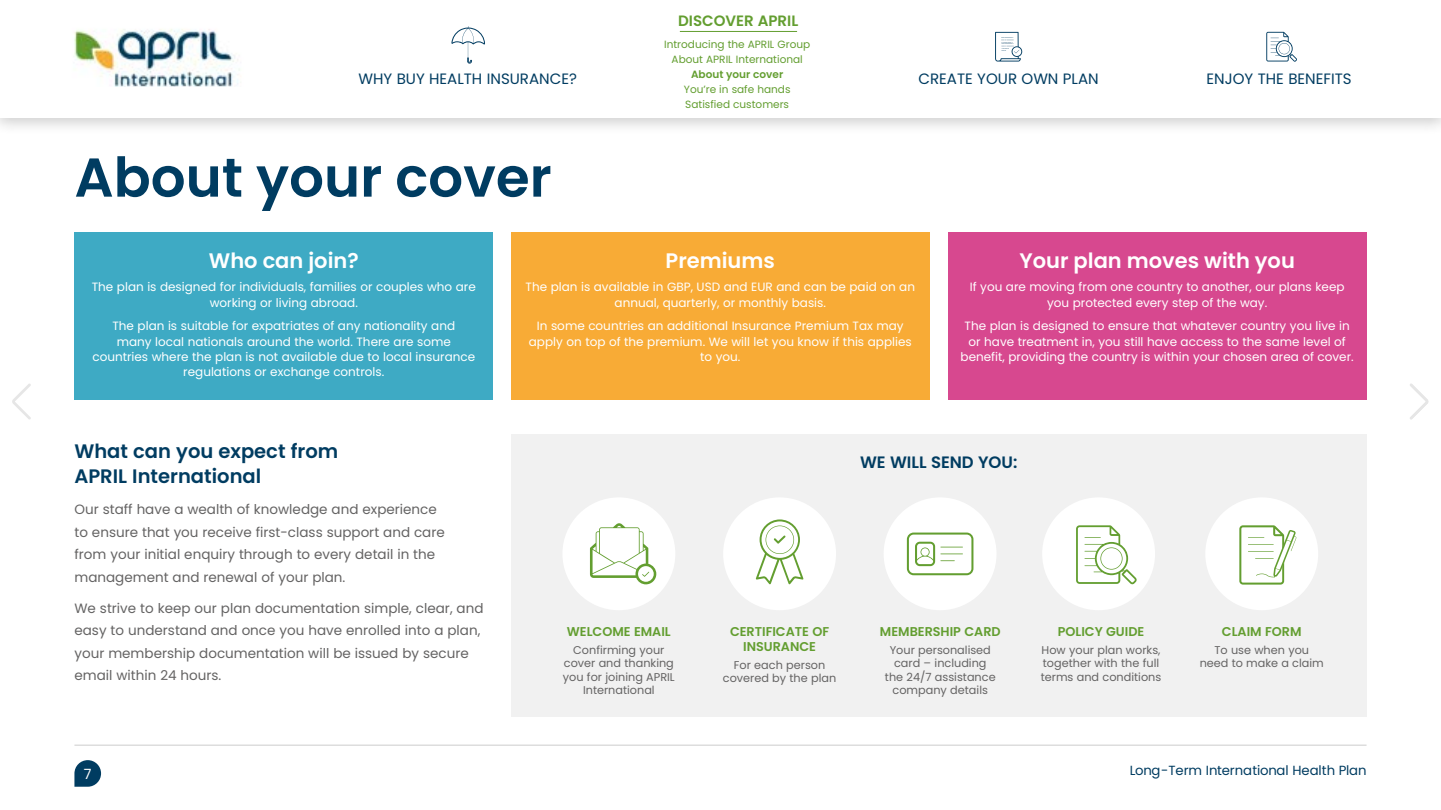
<style>
.page{position:relative;width:1441px;height:810px;background:#fff}
.page>*{position:absolute;margin:0;border:0;box-sizing:border-box;transform-origin:0 0}
.t1{font:600 54.6px "Poppins";color:#003c61}
.t2{font:600 21px "Poppins";color:#fff}
.t3{font:600 19.5px/25.5px "Poppins";color:#003c61}
.t4{font:600 16.5px "Poppins";color:#003c61}
.t5{font:15px "Poppins";color:#003c61}
.t6{font:600 15px "Poppins";color:#639e30}
.t7{font:14.1px "Poppins";color:#fff}
.t8{font:13.5px/22.5px "Poppins";color:#646363}
.t9{font:13.2px "Poppins";color:#003c61}
.t10{font:600 12.75px/15px "Poppins";color:#639e30;text-align:center}
.t11{font:12px/15.3px "Poppins";color:#fff;text-align:center}
.t12{font:11.25px/13.5px "Poppins";color:#646363;text-align:center}
.t13{font:10.5px/15px "Poppins";color:#639e30;text-align:center}
.t14{font:600 10.5px "Poppins";color:#639e30}
</style>
<div class="page">
<div style="left:0;top:0;width:1440px;height:137px;background:#000;opacity:.2"></div>
<div style="left:0;top:0;width:1440px;height:118px;background:#fff"></div>
<svg style="left:451px;top:26px;width:34px;height:38px"></svg>
<svg style="left:995px;top:32px;width:27px;height:30px"></svg>
<svg style="left:1266px;top:32px;width:30px;height:30px"></svg>
<hr style="left:74px;top:745px;width:1292px;height:1px;background:#ccc">
<svg style="left:1410px;top:383px;width:18px;height:37px"></svg>
<svg style="left:12px;top:384px;width:19px;height:36px"></svg>
<div style="left:74px;top:233px;width:419px;height:167px;background:#3eaac4"></div>
<div style="left:511px;top:233px;width:418px;height:167px;background:#f8ab36"></div>
<div style="left:947px;top:233px;width:419px;height:167px;background:#d7488f"></div>
<svg style="left:74px;top:760px;width:27px;height:27px"></svg>
<div style="left:511px;top:434px;width:855px;height:282px;background:#f1f1f1"></div>
<div style="left:562px;top:497px;width:113px;height:113px;background:#fff;border-radius:50%"></div>
<div style="left:723px;top:497px;width:113px;height:113px;background:#fff;border-radius:50%"></div>
<div style="left:883px;top:497px;width:113px;height:113px;background:#fff;border-radius:50%"></div>
<div style="left:1042px;top:497px;width:112px;height:113px;background:#fff;border-radius:50%"></div>
<div style="left:1205px;top:497px;width:112px;height:113px;background:#fff;border-radius:50%"></div>
<svg style="left:590px;top:523px;width:66px;height:61px"></svg>
<svg style="left:1076px;top:525px;width:60px;height:59px"></svg>
<svg style="left:755px;top:519px;width:48px;height:65px"></svg>
<svg style="left:906px;top:533px;width:67px;height:42px"></svg>
<svg style="left:1239px;top:525px;width:57px;height:60px"></svg>
<hr style="left:679px;top:31px;width:118px;height:1px;background:#639e30">
<img style="left:74px;top:29px;width:166px;height:58px">
<p class="t6" style="left:678px;top:12px;width:122px">DISCOVER APRIL</p>
<p class="t13" style="left:664px;top:37px;width:147px">Introducing the APRIL Group<br>About APRIL International</p>
<p class="t14" style="left:691px;top:68px;width:94px">About your cover</p>
<p class="t13" style="left:684px;top:82px;width:108px;text-align:left">You’re in safe hands<br>Satisfied customers</p>
<p class="t5" style="left:358px;top:71px;width:220px">WHY BUY HEALTH INSURANCE?</p>
<p class="t5" style="left:918px;top:71px;width:182px">CREATE YOUR OWN PLAN</p>
<p class="t5" style="left:1206px;top:71px;width:147px">ENJOY THE BENEFITS</p>
<h1 class="t1" style="left:74px;top:146px;width:479px">About your cover</h1>
<h2 class="t2" style="left:209px;top:248px;width:151px">Who can join?</h2>
<p class="t11" style="left:92px;top:280px;width:385px">The plan is designed for individuals, families or couples who are working or living abroad.</p>
<p class="t11" style="left:92px;top:319px;width:384px">The plan is suitable for expatriates of any nationality and<br>many local nationals around the world. There are some countries where the plan is not available due to local insurance regulations or exchange controls.</p>
<h2 class="t2" style="left:665px;top:248px;width:111px">Premiums</h2>
<p class="t11" style="left:525px;top:280px;width:391px">The plan is available in GBP, USD and EUR and can be paid on an annual, quarterly, or monthly basis.</p>
<p class="t11" style="left:529px;top:319px;width:384px">In some countries an additional Insurance Premium Tax may apply on top of the premium. We will let you know if this applies to you.</p>
<h2 class="t2" style="left:1019px;top:248px;width:277px">Your plan moves with you</h2>
<p class="t11" style="left:969px;top:280px;width:376px">If you are moving from one country to another, our plans keep you protected every step of the way.</p>
<p class="t11" style="left:960px;top:319px;width:394px">The plan is designed to ensure that whatever country you live in or have treatment in, you still have access to the same level of benefit, providing the country is within your chosen area of cover.</p>
<h3 class="t3" style="left:74px;top:438px;width:265px">What can you expect from<br>APRIL International</h3>
<p class="t8" style="left:74px;top:498px;width:372px">Our staff have a wealth of knowledge and experience to ensure that you receive first-class support and care from your initial enquiry through to every detail in the management and renewal of your plan.</p>
<p class="t8" style="left:74px;top:597px;width:410px">We strive to keep our plan documentation simple, clear, and easy to understand and once you have enrolled into a plan, your membership documentation will be issued by secure email within 24 hours.</p>
<p class="t7" style="left:84px;top:766px;width:9px">7</p>
<h3 class="t4" style="left:860px;top:453px;width:159px">WE WILL SEND YOU:</h3>
<p class="t10" style="left:567px;top:624px;width:105px">WELCOME EMAIL</p>
<p class="t12" style="left:563px;top:643px;width:113px">Confirming your cover and thanking you for joining APRIL<br>International</p>
<p class="t10" style="left:730px;top:624px;width:101px">CERTIFICATE OF<br>INSURANCE</p>
<p class="t12" style="left:722px;top:658px;width:115px">For each person covered by the plan</p>
<p class="t10" style="left:879px;top:624px;width:122px">MEMBERSHIP CARD</p>
<p class="t12" style="left:884px;top:643px;width:112px">Your personalised card – including the 24/7 assistance company details</p>
<p class="t10" style="left:1057px;top:624px;width:88px">POLICY GUIDE</p>
<p class="t12" style="left:1040px;top:643px;width:122px;text-align:left">How your plan works, together with the full terms and conditions</p>
<p class="t10" style="left:1221px;top:624px;width:81px">CLAIM FORM</p>
<p class="t12" style="left:1199px;top:643px;width:125px">To use when you need to make a claim</p>
<p class="t9" style="left:1129px;top:763px;width:238px">Long-Term International Health Plan</p>
</div>
